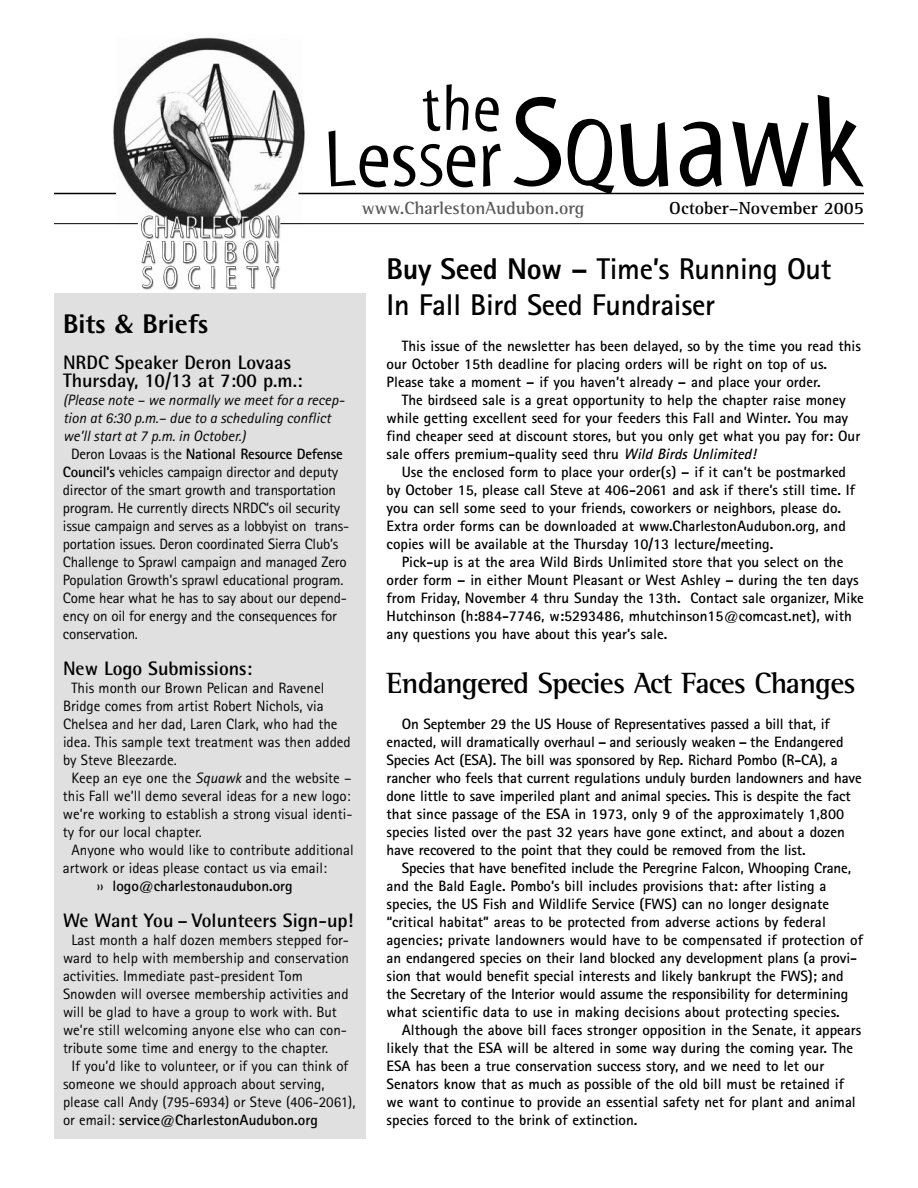
<style>
.page{position:relative;width:918px;height:1188px;background:#fff}
.page>*{position:absolute;margin:0;border:0;box-sizing:border-box;transform-origin:0 0}
.t1{font:130.5px "Myriad Tilt";color:#000;scale:1.1 1}
.t2{font:82.5px "Myriad Tilt";color:#000;scale:1.1 1}
.t3{font:67.5px "Myriad Tilt";color:#000;scale:1.1 1}
.t4{font:700 30px/36px "Rotis Sans Serif";letter-spacing:-.01em;color:#000}
.t5{font:700 30px "Rotis Semi Serif";letter-spacing:-.03em;color:#000}
.t6{font:800 27px "Rotis Semi Sans";color:#000}
.t7{font:700 19.5px/18px "Rotis Semi Sans";color:#000}
.t8{font:700 18px "Rotis Semi Serif";color:#595959}
.t9{font:700 18px "Rotis Serif";color:#000}
.t10{font:700 15px/18px "Rotis Sans Serif";color:#000}
.t11{font:15px "Rotis Sans Serif";color:#000}
.t12{font:italic 15px "Rotis Sans Serif";color:#000}
.s1{font-size:61.8px}
.s2{font-size:97.8px}
.s3{font-family:"Zapf Humanist 601 BT";font-weight:700}
.s4{font-weight:400}
.s5{font-weight:700}
.s6{font-style:italic}
.s7{font-weight:800}
</style>
<div class="page">
<img style="left:112px;top:37px;width:195px;height:253px">
<img style="left:141px;top:216px;width:57px;height:22px">
<hr style="left:298px;top:193px;width:566px;height:1px;background:#000">
<hr style="left:54px;top:193px;width:62px;height:1px;background:#000">
<div style="left:54px;top:293px;width:311px;height:846px;background:#e0e0e0"></div>
<hr style="left:280px;top:223px;width:584px;height:1px;background:#000">
<hr style="left:54px;top:223px;width:84px;height:1px;background:#000">
<h3 class="t3" style="left:422px;top:83px;width:73px">the</h3>
<h2 class="t2" style="left:324px;top:128px;width:162px">Les<span class="s1">S</span>er</h2>
<h1 class="t1" style="left:510px;top:94px;width:323px">S<span class="s2">Q</span>uawk</h1>
<p class="t8" style="left:362px;top:201px;width:224px">www.CharlestonAudubon.org</p>
<p class="t9" style="left:669px;top:201px;width:196px">October–November 2005</p>
<h3 class="t6" style="left:63px;top:314px;width:147px">Bits <span class="s3">&amp;</span> Briefs</h3>
<h3 class="t7" style="left:63px;top:355px;width:241px">NRDC Speaker Deron Lovaas<br>Thursday, 10/13 at 7:00 p.m.:</h3>
<p class="t12" style="left:63px;top:395px;width:283px">(Please note – we normally we meet for a recep-</p>
<p class="t12" style="left:63px;top:413px;width:269px">tion at 6:30 p.m.– due to a scheduling conflict</p>
<p class="t12" style="left:63px;top:431px;width:184px">we’ll start at 7 p.m. in October.)</p>
<p class="t10" style="left:71px;top:446px;width:273px"><span class="s4">Deron Lovaas is the</span> National Resource Defense</p>
<p class="t11" style="left:63px;top:467px;width:277px"><span class="s5">Council’s</span> vehicles campaign director and deputy</p>
<p class="t11" style="left:63px;top:485px;width:274px">director of the smart growth and transportation</p>
<p class="t11" style="left:63px;top:503px;width:279px">program. He currently directs NRDC’s oil security</p>
<p class="t11" style="left:63px;top:521px;width:288px">issue campaign and serves as a lobbyist on trans-</p>
<p class="t11" style="left:63px;top:539px;width:277px">portation issues. Deron coordinated Sierra Club’s</p>
<p class="t11" style="left:63px;top:557px;width:285px">Challenge to Sprawl campaign and managed Zero</p>
<p class="t11" style="left:63px;top:575px;width:282px">Population Growth's sprawl educational program.</p>
<p class="t11" style="left:63px;top:593px;width:285px">Come hear what he has to say about our depend-</p>
<p class="t11" style="left:63px;top:611px;width:275px">ency on oil for energy and the consequences for</p>
<p class="t11" style="left:63px;top:629px;width:77px">conservation.</p>
<h3 class="t7" style="left:63px;top:661px;width:191px">New Logo Submissions:</h3>
<p class="t11" style="left:72px;top:683px;width:254px">This month our Brown Pelican and Ravenel</p>
<p class="t11" style="left:63px;top:701px;width:262px">Bridge comes from artist Robert Nichols, via</p>
<p class="t11" style="left:63px;top:719px;width:276px">Chelsea and her dad, Laren Clark, who had the</p>
<p class="t11" style="left:63px;top:737px;width:289px">idea. This sample text treatment was then added</p>
<p class="t11" style="left:63px;top:755px;width:115px">by Steve Bleezarde.</p>
<p class="t11" style="left:72px;top:773px;width:282px">Keep an eye one the <span class="s6">Squawk</span> and the website –</p>
<p class="t11" style="left:63px;top:791px;width:289px">this Fall we’ll demo several ideas for a new logo:</p>
<p class="t11" style="left:63px;top:809px;width:291px">we’re working to establish a strong visual identi-</p>
<p class="t11" style="left:63px;top:827px;width:140px">ty for our local chapter.</p>
<p class="t11" style="left:72px;top:845px;width:284px">Anyone who would like to contribute additional</p>
<p class="t11" style="left:63px;top:863px;width:265px">artwork or ideas please contact us via email:</p>
<p class="t10" style="left:97px;top:878px;width:197px"><span class="s4">››</span> logo@charlestonaudubon.org</p>
<h3 class="t7" style="left:63px;top:913px;width:292px">We Want You – Volunteers Sign-up!</h3>
<p class="t11" style="left:72px;top:935px;width:279px">Last month a half dozen members stepped for-</p>
<p class="t11" style="left:63px;top:953px;width:288px">ward to help with membership and conservation</p>
<p class="t11" style="left:63px;top:971px;width:241px">activities. Immediate past-president Tom</p>
<p class="t11" style="left:63px;top:989px;width:287px">Snowden will oversee membership activities and</p>
<p class="t11" style="left:63px;top:1007px;width:275px">will be glad to have a group to work with. But</p>
<p class="t11" style="left:63px;top:1025px;width:285px">we’re still welcoming anyone else who can con-</p>
<p class="t11" style="left:63px;top:1043px;width:267px">tribute some time and energy to the chapter.</p>
<p class="t11" style="left:72px;top:1061px;width:278px">If you’d like to volunteer, or if you can think of</p>
<p class="t11" style="left:63px;top:1079px;width:263px">someone we should approach about serving,</p>
<p class="t11" style="left:63px;top:1097px;width:294px">please call Andy (795-6934) or Steve (406-2061),</p>
<p class="t10" style="left:63px;top:1112px;width:256px"><span class="s4">or email:</span> service@CharlestonAudubon.org</p>
<h3 class="t4" style="left:387px;top:254px;width:446px"><span class="s7">Buy Seed Now –</span> Time’s Running Out<br>In Fall Bird Seed Fundraiser</h3>
<p class="t10" style="left:387px;top:338px;width:476px;text-indent:15px">This issue of the newsletter has been delayed, so by the time you read this our October 15th deadline for placing orders will be right on top of us.<br>Please take a moment – if you haven’t already – and place your order.</p>
<p class="t10" style="left:387px;top:392px;width:475px;text-indent:15px">The birdseed sale is a great opportunity to help the chapter raise money while getting excellent seed for your feeders this Fall and Winter. You may find cheaper seed at discount stores, but you only get what you pay for: Our sale offers premium-quality seed thru <span class="s6">Wild Birds Unlimited!</span></p>
<p class="t10" style="left:387px;top:464px;width:470px;text-indent:15px">Use the enclosed form to place your order(s) – if it can’t be postmarked by October 15, please call Steve at 406-2061 and ask if there’s still time. If you can sell some seed to your friends, coworkers or neighbors, please do.<br>Extra order forms can be downloaded at www.CharlestonAudubon.org, and copies will be available at the Thursday 10/13 lecture/meeting.</p>
<p class="t10" style="left:387px;top:554px;width:479px;text-indent:15px">Pick-up is at the area Wild Birds Unlimited store that you select on the order form – in either Mount Pleasant or West Ashley – during the ten days from Friday, November 4 thru Sunday the 13th. Contact sale organizer, Mike Hutchinson (h:884-7746, w:5293486, mhutchinson15@comcast.net), with any questions you have about this year’s sale.</p>
<h3 class="t5" style="left:387px;top:672px;width:471px">Endangered Species Act Faces Changes</h3>
<p class="t10" style="left:387px;top:716px;width:477px;text-indent:15px">On September 29 the US House of Representatives passed a bill that, if enacted, will dramatically overhaul – and seriously weaken – the Endangered Species Act (ESA). The bill was sponsored by Rep. Richard Pombo (R-CA), a rancher who feels that current regulations unduly burden landowners and have done little to save imperiled plant and animal species. This is despite the fact that since passage of the ESA in 1973, only 9 of the approximately 1,800 species listed over the past 32 years have gone extinct, and about a dozen have recovered to the point that they could be removed from the list.</p>
<p class="t10" style="left:387px;top:860px;width:478px;text-indent:15px">Species that have benefited include the Peregrine Falcon, Whooping Crane, and the Bald Eagle. Pombo’s bill includes provisions that: after listing a species, the US Fish and Wildlife Service (FWS) can no longer designate “critical habitat” areas to be protected from adverse actions by federal agencies; private landowners would have to be compensated if protection of an endangered species on their land blocked any development plans (a provi&shy;sion that would benefit special interests and likely bankrupt the FWS); and the Secretary of the Interior would assume the responsibility for determining what scientific data to use in making decisions about protecting species.</p>
<p class="t10" style="left:387px;top:1022px;width:476px;text-indent:15px">Although the above bill faces stronger opposition in the Senate, it appears likely that the ESA will be altered in some way during the coming year. The ESA has been a true conservation success story, and we need to let our Senators know that as much as possible of the old bill must be retained if we want to continue to provide an essential safety net for plant and animal species forced to the brink of extinction.</p>
</div>
